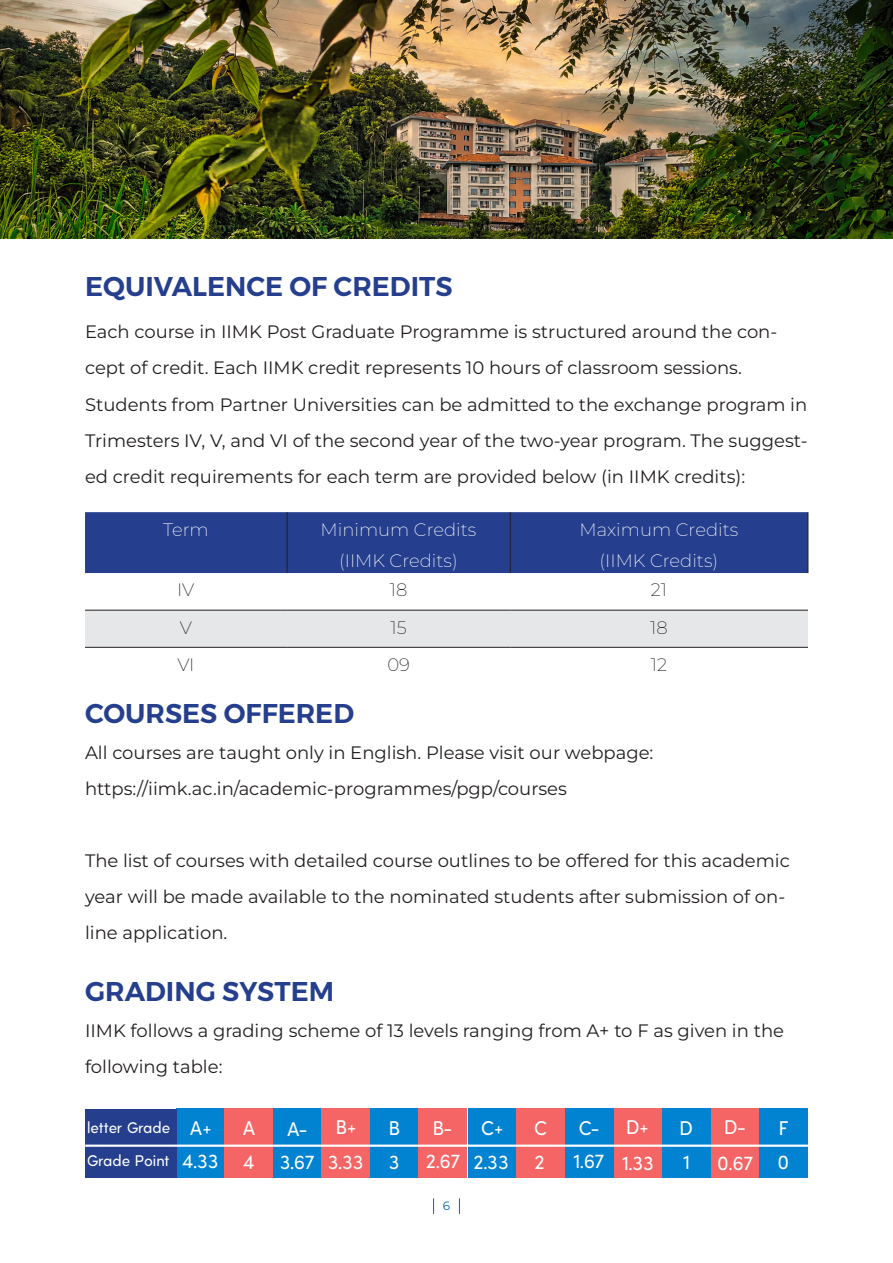
<style>
.page{position:relative;width:893px;height:1263px;background:#fff}
.page>*{position:absolute;margin:0;border:0;box-sizing:border-box;transform-origin:0 0}
.t1{font:600 27px "Montserrat";color:#253f8e}
.t2{font:500 19.65px "Brutel";letter-spacing:-.015em;color:#fff}
.t3{font:18px/36px "Montserrat";color:#231f20}
.t4{font:200 18px "Montserrat";color:#fff}
.t5{font:200 18px "Montserrat";color:#231f20}
.t6{font:500 15.3px "Brutel";color:#fff}
.t7{font:12px "Montserrat";color:#0563c1}
</style>
<div class="page">
<svg style="left:433px;top:1198px;width:1px;height:16px"></svg>
<svg style="left:459px;top:1198px;width:1px;height:16px"></svg>
<div style="left:85px;top:512px;width:723px;height:61px;background:#253f8e"></div>
<div style="left:85px;top:611px;width:723px;height:36px;background:#e6e7e9"></div>
<hr style="left:85px;top:610px;width:202px;height:1px;background:#231f20">
<hr style="left:287px;top:610px;width:223px;height:1px;background:#231f20">
<hr style="left:510px;top:610px;width:298px;height:1px;background:#231f20">
<hr style="left:85px;top:647px;width:202px;height:1px;background:#231f20">
<hr style="left:287px;top:647px;width:223px;height:1px;background:#231f20">
<hr style="left:510px;top:647px;width:298px;height:1px;background:#231f20">
<hr style="left:287px;top:512px;width:1px;height:61px;background:#231f20">
<hr style="left:510px;top:512px;width:1px;height:61px;background:#231f20">
<hr style="left:808px;top:512px;width:1px;height:61px;background:#231f20">
<div style="left:176px;top:1109px;width:49px;height:69px;background:#0183d1"></div>
<div style="left:85px;top:1109px;width:92px;height:37px;background:#253f8e"></div>
<div style="left:85px;top:1146px;width:92px;height:32px;background:#253f8e"></div>
<div style="left:370px;top:1109px;width:49px;height:69px;background:#0183d1"></div>
<div style="left:614px;top:1109px;width:49px;height:69px;background:#f56565"></div>
<div style="left:274px;top:1109px;width:48px;height:69px;background:#0183d1"></div>
<div style="left:468px;top:1109px;width:48px;height:69px;background:#0183d1"></div>
<div style="left:711px;top:1109px;width:49px;height:69px;background:#f56565"></div>
<div style="left:224px;top:1109px;width:49px;height:69px;background:#f56565"></div>
<div style="left:418px;top:1109px;width:49px;height:69px;background:#f56565"></div>
<div style="left:662px;top:1109px;width:49px;height:69px;background:#0183d1"></div>
<div style="left:322px;top:1109px;width:48px;height:69px;background:#f56565"></div>
<div style="left:565px;top:1109px;width:49px;height:69px;background:#0183d1"></div>
<div style="left:516px;top:1109px;width:48px;height:69px;background:#f56565"></div>
<div style="left:759px;top:1109px;width:49px;height:69px;background:#0183d1"></div>
<hr style="left:85px;top:1144px;width:723px;height:3px;background:#fff">
<img style="left:0;top:0;width:893px;height:238px">
<p class="t1" style="left:85px;top:265px;width:369px">EQUIVALENCE OF CREDITS</p>
<p class="t3" style="left:85px;top:314px;width:694px">Each course in IIMK Post Graduate Programme is structured around the con&shy;cept of credit. Each IIMK credit represents 10 hours of classroom sessions.</p>
<p class="t3" style="left:85px;top:386px;width:724px;text-align:justify">Students from Partner Universities can be admitted to the exchange program in Trimesters IV, V, and VI of the second year of the two-year program. The suggest&shy;ed credit requirements for each term are provided below (in IIMK credits):</p>
<p class="t4" style="left:163px;top:517px;width:47px">Term</p>
<p class="t4" style="left:321px;top:517px;width:157px">Minimum Credits</p>
<p class="t4" style="left:339px;top:549px;width:120px">(IIMK Credits)</p>
<p class="t4" style="left:580px;top:517px;width:160px">Maximum Credits</p>
<p class="t4" style="left:600px;top:549px;width:120px">(IIMK Credits)</p>
<p class="t5" style="left:177px;top:578px;width:19px">IV</p>
<p class="t5" style="left:390px;top:578px;width:19px">18</p>
<p class="t5" style="left:651px;top:578px;width:18px">21</p>
<p class="t5" style="left:180px;top:615px;width:14px">V</p>
<p class="t5" style="left:391px;top:615px;width:18px">15</p>
<p class="t5" style="left:650px;top:615px;width:19px">18</p>
<p class="t5" style="left:177px;top:652px;width:19px">VI</p>
<p class="t5" style="left:387px;top:652px;width:24px">09</p>
<p class="t5" style="left:651px;top:652px;width:18px">12</p>
<p class="t1" style="left:85px;top:692px;width:271px">COURSES OFFERED</p>
<p class="t3" style="left:85px;top:734px;width:570px">All courses are taught only in English. Please visit our webpage:</p>
<p class="t3" style="left:85px;top:770px;width:483px">https://iimk.ac.in/academic-programmes/pgp/courses</p>
<p class="t3" style="left:85px;top:842px;width:706px">The list of courses with detailed course outlines to be offered for this academic year will be made available to the nominated students after submission of on&shy;line application.</p>
<p class="t1" style="left:85px;top:970px;width:251px">GRADING SYSTEM</p>
<p class="t3" style="left:85px;top:1012px;width:700px">IIMK follows a grading scheme of 13 levels ranging from A+ to F as given in the following table:</p>
<p class="t6" style="left:87px;top:1120px;width:85px">letter Grade</p>
<p class="t6" style="left:87px;top:1153px;width:84px">Grade Point</p>
<p class="t2" style="left:190px;top:1119px;width:23px">A+</p>
<p class="t2" style="left:182px;top:1152px;width:38px">4.33</p>
<p class="t2" style="left:243px;top:1119px;width:14px">A</p>
<p class="t2" style="left:243px;top:1153px;width:13px">4</p>
<p class="t2" style="left:287px;top:1119px;width:21px">A-</p>
<p class="t2" style="left:280px;top:1153px;width:37px">3.67</p>
<p class="t2" style="left:336px;top:1118px;width:22px">B+</p>
<p class="t2" style="left:328px;top:1152px;width:37px">3.33</p>
<p class="t2" style="left:389px;top:1118px;width:13px">B</p>
<p class="t2" style="left:389px;top:1152px;width:12px">3</p>
<p class="t2" style="left:433px;top:1119px;width:20px">B-</p>
<p class="t2" style="left:426px;top:1151px;width:36px">2.67</p>
<p class="t7" style="left:443px;top:1198px;width:9px">6</p>
<p class="t2" style="left:481px;top:1118px;width:24px">C+</p>
<p class="t2" style="left:474px;top:1152px;width:37px">2.33</p>
<p class="t2" style="left:534px;top:1118px;width:14px">C</p>
<p class="t2" style="left:534px;top:1152px;width:12px">2</p>
<p class="t2" style="left:579px;top:1118px;width:21px">C-</p>
<p class="t2" style="left:573px;top:1152px;width:33px">1.67</p>
<p class="t2" style="left:626px;top:1118px;width:24px">D+</p>
<p class="t2" style="left:622px;top:1153px;width:34px">1.33</p>
<p class="t2" style="left:680px;top:1118px;width:15px">D</p>
<p class="t2" style="left:683px;top:1152px;width:9px">1</p>
<p class="t2" style="left:724px;top:1118px;width:22px">D-</p>
<p class="t2" style="left:717px;top:1153px;width:38px">0.67</p>
<p class="t2" style="left:779px;top:1118px;width:11px">F</p>
<p class="t2" style="left:778px;top:1152px;width:13px">0</p>
</div>
